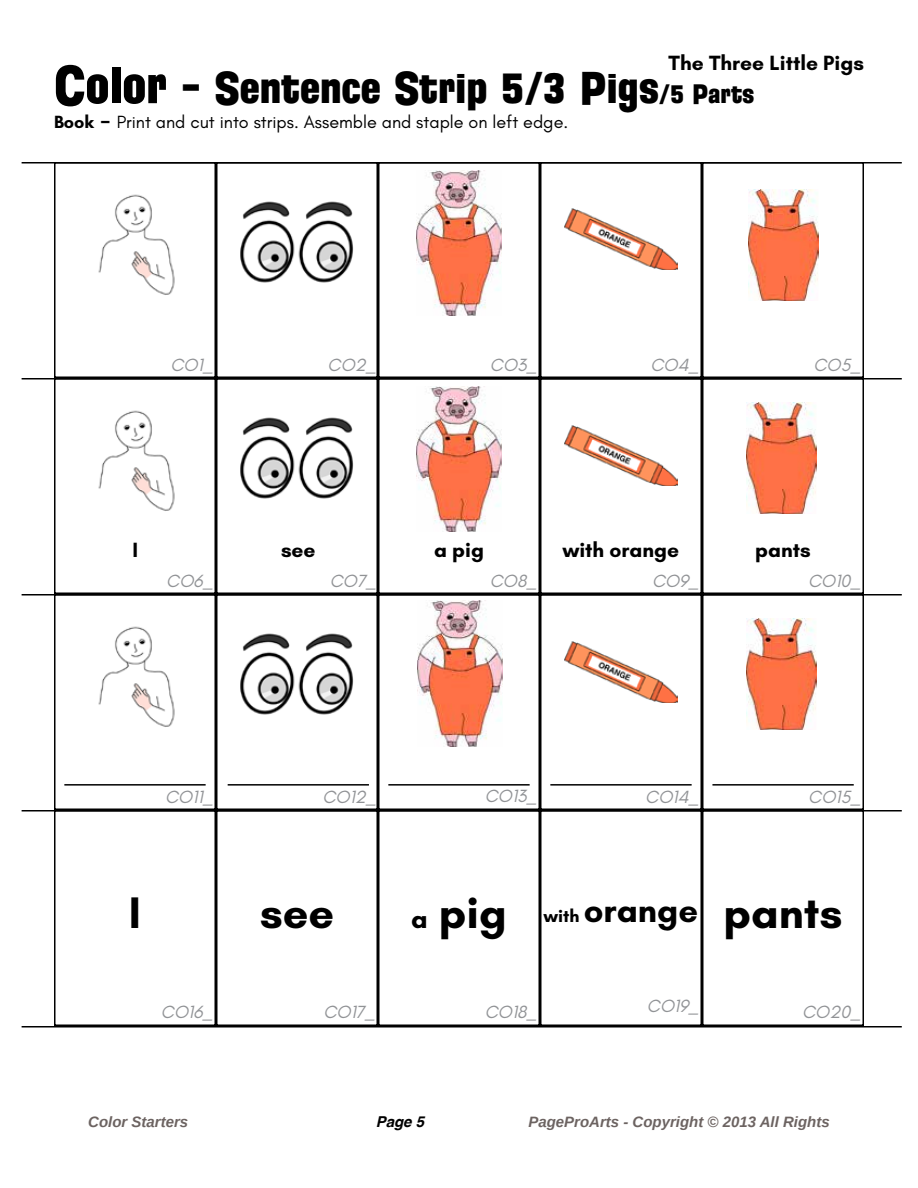
<style>
.page{position:relative;width:918px;height:1188px;background:#fff}
.page>*{position:absolute;margin:0;border:0;box-sizing:border-box;transform-origin:0 0}
.t1{font:45px "Florida Project Phase One";color:#000}
.t2{font:700 45px "Glacial Indifference";color:#000}
.t3{font:700 34.5px "Glacial Indifference";color:#000}
.t4{font:700 21px "Glacial Indifference";color:#000}
.t5{font:italic 18px "Glacial Indifference";color:#919396}
.t6{font:18px "Glacial Indifference";color:#000}
.t7{font:italic 700 15px "Liberation Sans";color:#6c6361}
.t8{font:italic 700 15px "Helvetica";color:#000}
.s1{font-size:54px}
.s2{font-size:27px}
.s3{font-weight:700}
.s4{font-weight:700;font-size:27px}
.s5{font-size:18px}
</style>
<div class="page">
<img style="left:748px;top:190px;width:70px;height:110px">
<img style="left:747px;top:402px;width:70px;height:111px">
<img style="left:747px;top:618px;width:70px;height:111px">
<img style="left:564px;top:641px;width:114px;height:61px">
<img style="left:564px;top:425px;width:114px;height:61px">
<img style="left:564px;top:209px;width:114px;height:60px">
<img style="left:416px;top:171px;width:85px;height:145px">
<img style="left:416px;top:386px;width:85px;height:146px">
<img style="left:418px;top:601px;width:85px;height:145px">
<div style="left:54px;top:378px;width:162px;height:216px;border:2px solid #000"></div>
<div style="left:54px;top:594px;width:162px;height:216px;border:2px solid #000"></div>
<div style="left:216px;top:162px;width:162px;height:216px;border:2px solid #000"></div>
<div style="left:378px;top:162px;width:162px;height:216px;border:2px solid #000"></div>
<div style="left:540px;top:162px;width:162px;height:216px;border:2px solid #000"></div>
<div style="left:702px;top:162px;width:162px;height:216px;border:2px solid #000"></div>
<div style="left:216px;top:594px;width:162px;height:216px;border:2px solid #000"></div>
<div style="left:378px;top:594px;width:162px;height:216px;border:2px solid #000"></div>
<div style="left:540px;top:594px;width:162px;height:216px;border:2px solid #000"></div>
<div style="left:702px;top:594px;width:162px;height:216px;border:2px solid #000"></div>
<div style="left:54px;top:162px;width:162px;height:216px;border:2px solid #000"></div>
<div style="left:216px;top:378px;width:162px;height:216px;border:2px solid #000"></div>
<div style="left:378px;top:378px;width:162px;height:216px;border:2px solid #000"></div>
<div style="left:540px;top:378px;width:162px;height:216px;border:2px solid #000"></div>
<div style="left:702px;top:378px;width:162px;height:216px;border:2px solid #000"></div>
<div style="left:54px;top:810px;width:162px;height:216px;border:2px solid #000"></div>
<div style="left:216px;top:810px;width:162px;height:216px;border:2px solid #000"></div>
<div style="left:378px;top:810px;width:162px;height:216px;border:2px solid #000"></div>
<div style="left:540px;top:810px;width:162px;height:216px;border:2px solid #000"></div>
<div style="left:702px;top:810px;width:162px;height:216px;border:2px solid #000"></div>
<img style="left:98px;top:194px;width:77px;height:101px">
<img style="left:240px;top:201px;width:114px;height:82px">
<hr style="left:22px;top:378px;width:880px;height:2px;background:#000">
<hr style="left:22px;top:594px;width:880px;height:2px;background:#000">
<hr style="left:22px;top:810px;width:880px;height:2px;background:#000">
<hr style="left:22px;top:162px;width:880px;height:2px;background:#000">
<hr style="left:22px;top:1026px;width:880px;height:2px;background:#000">
<img style="left:98px;top:410px;width:77px;height:101px">
<img style="left:240px;top:417px;width:114px;height:82px">
<img style="left:98px;top:626px;width:77px;height:101px">
<img style="left:240px;top:633px;width:114px;height:82px">
<hr style="left:64px;top:784px;width:142px;height:2px;background:#000">
<hr style="left:228px;top:784px;width:141px;height:2px;background:#000">
<hr style="left:388px;top:784px;width:142px;height:2px;background:#000">
<hr style="left:550px;top:784px;width:142px;height:2px;background:#000">
<hr style="left:712px;top:784px;width:142px;height:2px;background:#000">
<p class="t4" style="left:669px;top:50px;width:197px">The Three Little Pigs</p>
<h1 class="t1" style="left:54px;top:59px;width:702px"><span class="s1">Color</span> - Sentence Strip 5/3 Pigs<span class="s2">/5 Parts</span></h1>
<p class="t6" style="left:54px;top:112px;width:516px"><span class="s3">Book</span> <span class="s4">-</span> Print and cut into strips. Assemble and staple on left edge.</p>
<p class="t5" style="left:170px;top:355px;width:45px">CO1_</p>
<p class="t4" style="left:132px;top:537px;width:7px">I</p>
<p class="t5" style="left:166px;top:571px;width:49px">CO6_</p>
<p class="t5" style="left:328px;top:355px;width:50px">CO2_</p>
<p class="t5" style="left:490px;top:355px;width:49px">CO3_</p>
<p class="t5" style="left:650px;top:355px;width:50px">CO4_</p>
<p class="t5" style="left:813px;top:355px;width:49px">CO5_</p>
<p class="t4" style="left:281px;top:537px;width:36px">see</p>
<p class="t5" style="left:330px;top:571px;width:48px">CO7_</p>
<p class="t4" style="left:434px;top:537px;width:51px">a pig</p>
<p class="t5" style="left:490px;top:571px;width:49px">CO8_</p>
<p class="t4" style="left:563px;top:537px;width:118px">with orange</p>
<p class="t5" style="left:652px;top:571px;width:49px">CO9_</p>
<p class="t4" style="left:755px;top:537px;width:57px">pants</p>
<p class="t5" style="left:808px;top:571px;width:55px">CO10_</p>
<p class="t5" style="left:165px;top:787px;width:50px">CO11_</p>
<p class="t5" style="left:322px;top:787px;width:56px">CO12_</p>
<p class="t5" style="left:485px;top:786px;width:54px">CO13_</p>
<p class="t5" style="left:645px;top:787px;width:55px">CO14_</p>
<p class="t5" style="left:808px;top:787px;width:54px">CO15_</p>
<h1 class="t2" style="left:129px;top:885px;width:14px">I</h1>
<p class="t5" style="left:161px;top:1002px;width:54px">CO16_</p>
<h1 class="t2" style="left:260px;top:885px;width:76px">see</h1>
<p class="t5" style="left:323px;top:1002px;width:53px">CO17_</p>
<h1 class="t2" style="left:411px;top:885px;width:97px"><span class="s2">a</span> pig</h1>
<h2 class="t3" style="left:544px;top:889px;width:156px"><span class="s5">with</span> orange</h2>
<h1 class="t2" style="left:724px;top:885px;width:120px">pants</h1>
<p class="t5" style="left:485px;top:1002px;width:54px">CO18_</p>
<p class="t5" style="left:647px;top:996px;width:54px">CO19_</p>
<p class="t5" style="left:802px;top:1002px;width:61px">CO20_</p>
<p class="t7" style="left:88px;top:1112px;width:102px">Color Starters</p>
<p class="t8" style="left:376px;top:1109px;width:50px">Page 5</p>
<p class="t7" style="left:528px;top:1112px;width:303px">PageProArts - Copyright © 2013 All Rights</p>
</div>
